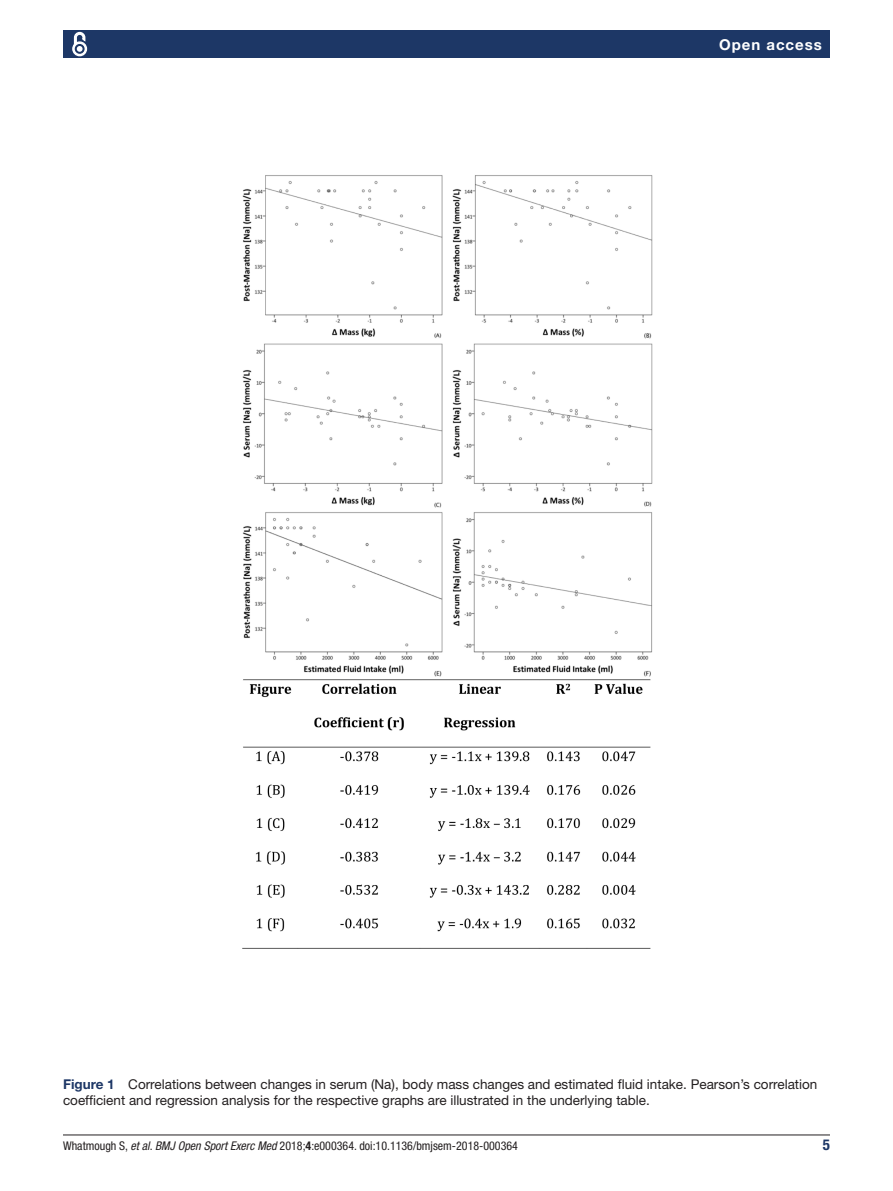
<style>
.page{position:relative;width:893px;height:1191px;background:#fff}
.page>*{position:absolute;margin:0;border:0;box-sizing:border-box;transform-origin:0 0}
.t1{font:700 15px "Helvetica Neue LT Std";letter-spacing:.065em;color:#fff}
.t2{font:700 condensed 15px "Helvetica Neue LT Std";color:#1d3766}
.t3{font:13.5px/16.5px "Helvetica Neue LT Std";color:#231f20}
.t4{font:condensed 12px "Helvetica Neue LT Std";color:#231f20}
.s1{font-weight:700;color:#1d3766}
.s2{font-style:italic}
.s3{font-weight:700}
</style>
<div class="page">
<hr style="left:63px;top:1134px;width:767px;height:1px;background:#231f20">
<div style="left:63px;top:31px;width:767px;height:27px;background:#1d3766"></div>
<svg style="left:72px;top:31px;width:16px;height:26px"></svg>
<img style="left:242px;top:175px;width:411px;height:774px">
<p class="t1" style="left:719px;top:35px;width:104px">Open access</p>
<p class="t3" style="left:63px;top:1075px;width:756px"><span class="s1">Figure 1</span> Correlations between changes in serum (Na), body mass changes and estimated fluid intake. Pearson’s correlation coefficient and regression analysis for the respective graphs are illustrated in the underlying table.</p>
<p class="t4" style="left:63px;top:1138px;width:456px">Whatmough S, <span class="s2">et al</span>. <span class="s2">BMJ Open Sport Exerc Med</span> 2018;<span class="s3">4</span>:e000364. doi:10.1136/bmjsem-2018-000364</p>
<p class="t2" style="left:823px;top:1135px;width:9px">5</p>
</div>
